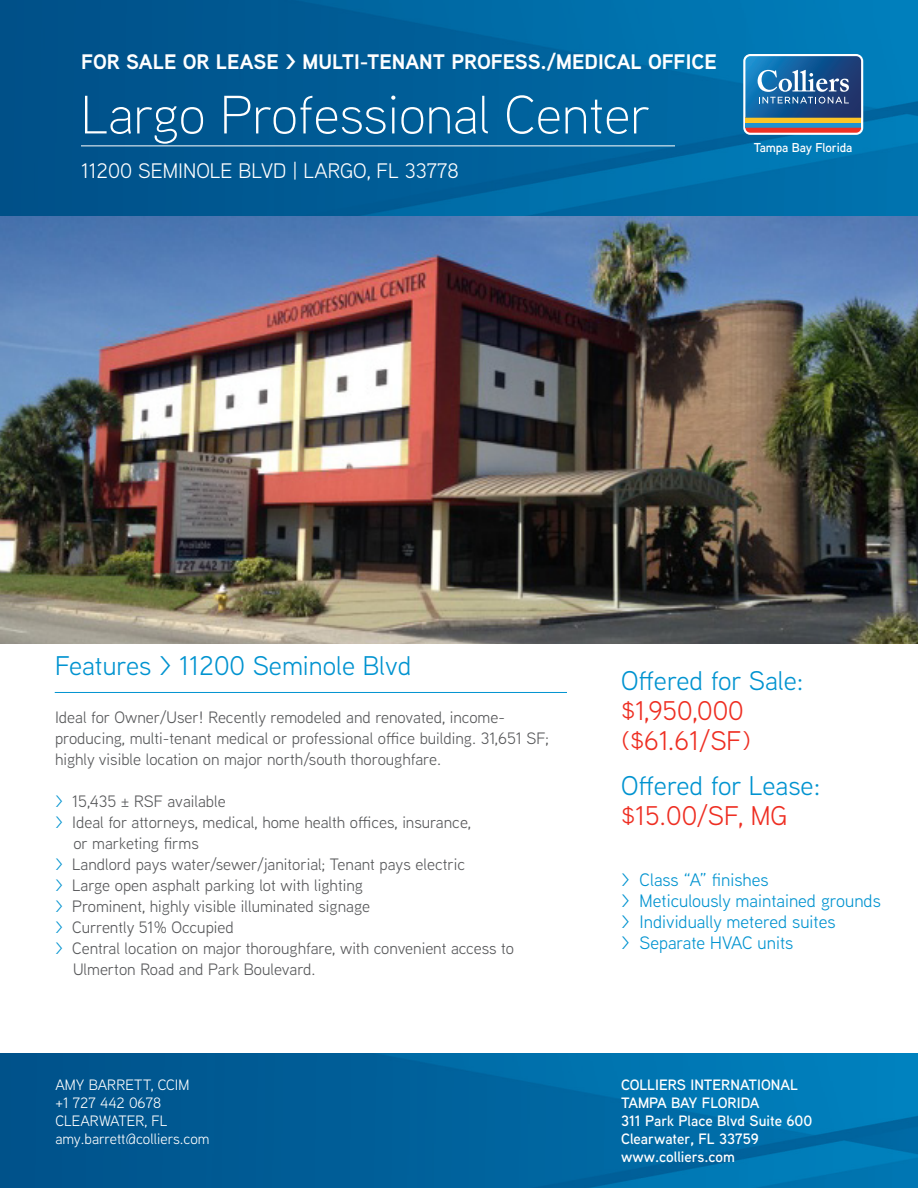
<style>
.page{position:relative;width:918px;height:1188px;background:#fff}
.page>*{position:absolute;margin:0;border:0;box-sizing:border-box;transform-origin:0 0}
.Property_Headline{font:300 54px "Aaux Next";color:#fff}
.grey_body{font:27px/30px "Aaux Next";color:#ee2e22}
.subheads{font:27px "Aaux Next";color:#0093d0}
.grey_body-2{font:27px "Aaux Next";color:#0093d0}
.for_sale{font:700 21px "Aaux Next";color:#fff}
.for_sale-2{font:21px "Aaux Next";color:#fff}
.grey_bullets{font:18px "Aaux Next";color:#0093d0}
.grey_bullets-2{font:16.5px/21px "Aaux Next";color:#57585a}
.grey_body-3{font:16.5px/21px "Aaux Next";color:#57585a}
.address{font:600 15px "Aaux Next";color:#fff}
.t1{font:15px/18px "Aaux Next";color:#fff}
.t2{font:600 12.9px "Aaux Next";letter-spacing:-.01em;color:#fff}
.s1{color:#0093d0}
</style>
<div class="page">
<img style="left:0;top:1053px;width:918px;height:135px">
<img style="left:0;top:0;width:918px;height:644px">
<svg style="left:743px;top:54px;width:120px;height:81px;background:#577a9b"></svg>
<hr style="left:81px;top:146px;width:594px;height:1px;background:#fff">
<hr style="left:55px;top:692px;width:512px;height:1px;background:#0093d0">
<p class="for_sale" style="left:81px;top:47px;width:637px">FOR SALE OR LEASE &gt; MULTI-TENANT PROFESS./MEDICAL OFFICE</p>
<p class="Property_Headline" style="left:81px;top:79px;width:571px">Largo Professional Center</p>
<p class="for_sale-2" style="left:81px;top:157px;width:379px">11200 SEMINOLE BLVD | LARGO, FL 33778</p>
<p class="t2" style="left:754px;top:138px;width:100px">Tampa Bay Florida</p>
<p class="subheads" style="left:55px;top:647px;width:358px">Features &gt; 11200 Seminole Blvd</p>
<p class="grey_body-3" style="left:55px;top:706px;width:495px">Ideal for Owner/User! Recently remodeled and renovated, income&shy;producing, multi-tenant medical or professional office building. 31,651 SF; highly visible location on major north/south thoroughfare.</p>
<p class="grey_bullets-2" style="left:55px;top:790px;width:172px"><span class="s1">&gt;</span> 15,435 ± RSF available</p>
<p class="grey_bullets-2" style="left:73px;top:811px;width:399px;text-indent:-18px"><span class="s1">&gt;</span> Ideal for attorneys, medical, home health offices, insurance, or marketing firms</p>
<p class="grey_bullets-2" style="left:55px;top:853px;width:412px"><span class="s1">&gt;</span> Landlord pays water/sewer/janitorial; Tenant pays electric</p>
<p class="grey_bullets-2" style="left:55px;top:874px;width:309px"><span class="s1">&gt;</span> Large open asphalt parking lot with lighting</p>
<p class="grey_bullets-2" style="left:55px;top:895px;width:317px"><span class="s1">&gt;</span> Prominent, highly visible illuminated signage</p>
<p class="grey_bullets-2" style="left:55px;top:916px;width:180px"><span class="s1">&gt;</span> Currently 51% Occupied</p>
<p class="grey_bullets-2" style="left:73px;top:937px;width:443px;text-indent:-18px"><span class="s1">&gt;</span> Central location on major thoroughfare, with convenient access to<br>Ulmerton Road and Park Boulevard.</p>
<p class="t1" style="left:56px;top:1076px;width:135px">AMY BARRETT, CCIM +1 727 442 0678</p>
<p class="t1" style="left:56px;top:1112px;width:113px">CLEARWATER, FL</p>
<p class="t1" style="left:56px;top:1130px;width:155px">amy.barrett@colliers.com</p>
<p class="grey_body" style="left:621px;top:664px;width:184px"><span class="s1">Offered for Sale: </span>$1,950,000 ($61.61/SF)</p>
<p class="grey_body-2" style="left:621px;top:767px;width:201px">Offered for Lease:</p>
<p class="grey_body" style="left:621px;top:799px;width:168px">$15.00/SF, MG</p>
<p class="grey_bullets" style="left:621px;top:868px;width:149px">&gt; Class “A” finishes</p>
<p class="grey_bullets" style="left:621px;top:889px;width:261px">&gt; Meticulously maintained grounds</p>
<p class="grey_bullets" style="left:621px;top:910px;width:216px">&gt; Individually metered suites</p>
<p class="grey_bullets" style="left:621px;top:931px;width:174px">&gt; Separate HVAC units</p>
<p class="address" style="left:621px;top:1075px;width:179px">COLLIERS INTERNATIONAL</p>
<p class="address" style="left:621px;top:1093px;width:140px">TAMPA BAY FLORIDA</p>
<p class="address" style="left:621px;top:1111px;width:193px">311 Park Place Blvd Suite 600</p>
<p class="address" style="left:621px;top:1129px;width:139px">Clearwater, FL 33759</p>
<p class="address" style="left:621px;top:1147px;width:115px">www.colliers.com</p>
</div>
